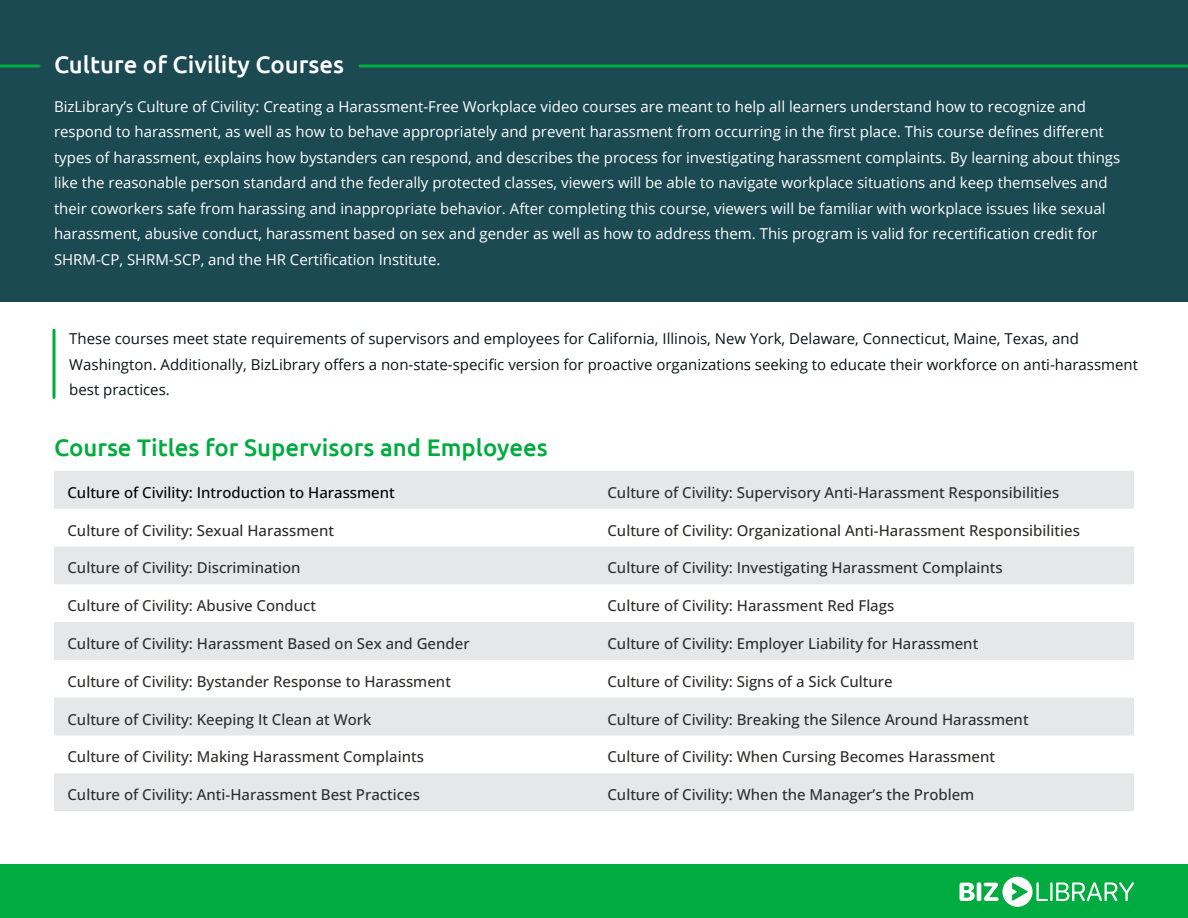
<style>
.page{position:relative;width:1188px;height:918px;background:#fff}
.page>*{position:absolute;margin:0;border:0;box-sizing:border-box;transform-origin:0 0}
.t1{font:500 24px "Ubuntu";color:#00ab3f}
.t2{font:500 24px "Ubuntu";color:#fff}
.t3{font:15px/25.5px "Open Sans";color:#fff}
.t4{font:500 15px "Open Sans";color:#2d2d2c}
.t5{font:15px/25.5px "Open Sans";color:#081517}
.t6{font:500 15px "Open Sans";color:#000}
.t7{font:500 15px "Open Sans";color:#2c2c2c}
</style>
<div class="page">
<div style="left:0;top:1px;width:1188px;height:301px;background:#1c4a53"></div>
<div style="left:0;top:864px;width:1188px;height:54px;background:#00ab3f"></div>
<svg style="left:0;top:64px;width:39px;height:4px"></svg>
<svg style="left:360px;top:64px;width:828px;height:4px;background:#069243"></svg>
<svg style="left:54px;top:471px;width:1080px;height:340px;fill:#e6e7e9"></svg>
<svg style="left:52px;top:330px;width:4px;height:67px"></svg>
<svg style="left:960px;top:883px;width:15px;height:18px"></svg>
<hr style="left:977px;top:882px;width:4px;height:19px;background:#fff;border-radius:2px">
<svg style="left:984px;top:877px;width:64px;height:30px"></svg>
<hr style="left:1050px;top:882px;width:3px;height:19px;background:#fff">
<svg style="left:1056px;top:882px;width:78px;height:19px"></svg>
<p class="t2" style="left:54px;top:49px;width:292px">Culture of Civility Courses</p>
<p class="t3" style="left:54px;top:93px;width:1068px">BizLibrary’s Culture of Civility: Creating a Harassment-Free Workplace video courses are meant to help all learners understand how to recognize and respond to harassment, as well as how to behave appropriately and prevent harassment from occurring in the first place. This course defines different types of harassment, explains how bystanders can respond, and describes the process for investigating harassment complaints. By learning about things like the reasonable person standard and the federally protected classes, viewers will be able to navigate workplace situations and keep themselves and their coworkers safe from harassing and inappropriate behavior. After completing this course, viewers will be familiar with workplace issues like sexual harassment, abusive conduct, harassment based on sex and gender as well as how to address them. This program is valid for recertification credit for SHRM-CP, SHRM-SCP, and the HR Certification Institute.</p>
<p class="t5" style="left:69px;top:325px;width:1070px">These courses meet state requirements of supervisors and employees for California, Illinois, New York, Delaware, Connecticut, Maine, Texas, and<br>Washington. Additionally, BizLibrary offers a non-state-specific version for proactive organizations seeking to educate their workforce on anti-harassment best practices.</p>
<p class="t1" style="left:54px;top:432px;width:495px">Course Titles for Supervisors and Employees</p>
<p class="t6" style="left:68px;top:482px;width:329px">Culture of Civility: Introduction to Harassment</p>
<p class="t4" style="left:608px;top:482px;width:453px">Culture of Civility: Supervisory Anti-Harassment Responsibilities</p>
<p class="t7" style="left:68px;top:520px;width:268px">Culture of Civility: Sexual Harassment</p>
<p class="t4" style="left:608px;top:520px;width:474px">Culture of Civility: Organizational Anti-Harassment Responsibilities</p>
<p class="t4" style="left:68px;top:558px;width:235px">Culture of Civility: Discrimination</p>
<p class="t4" style="left:608px;top:558px;width:397px">Culture of Civility: Investigating Harassment Complaints</p>
<p class="t4" style="left:68px;top:595px;width:250px">Culture of Civility: Abusive Conduct</p>
<p class="t4" style="left:608px;top:595px;width:288px">Culture of Civility: Harassment Red Flags</p>
<p class="t4" style="left:68px;top:633px;width:404px">Culture of Civility: Harassment Based on Sex and Gender</p>
<p class="t4" style="left:608px;top:633px;width:372px">Culture of Civility: Employer Liability for Harassment</p>
<p class="t4" style="left:68px;top:671px;width:385px">Culture of Civility: Bystander Response to Harassment</p>
<p class="t4" style="left:608px;top:671px;width:287px">Culture of Civility: Signs of a Sick Culture</p>
<p class="t4" style="left:68px;top:709px;width:305px">Culture of Civility: Keeping It Clean at Work</p>
<p class="t4" style="left:608px;top:709px;width:423px">Culture of Civility: Breaking the Silence Around Harassment</p>
<p class="t4" style="left:68px;top:747px;width:358px">Culture of Civility: Making Harassment Complaints</p>
<p class="t4" style="left:608px;top:747px;width:389px">Culture of Civility: When Cursing Becomes Harassment</p>
<p class="t4" style="left:68px;top:784px;width:354px">Culture of Civility: Anti-Harassment Best Practices</p>
<p class="t4" style="left:608px;top:784px;width:368px">Culture of Civility: When the Manager’s the Problem</p>
</div>
